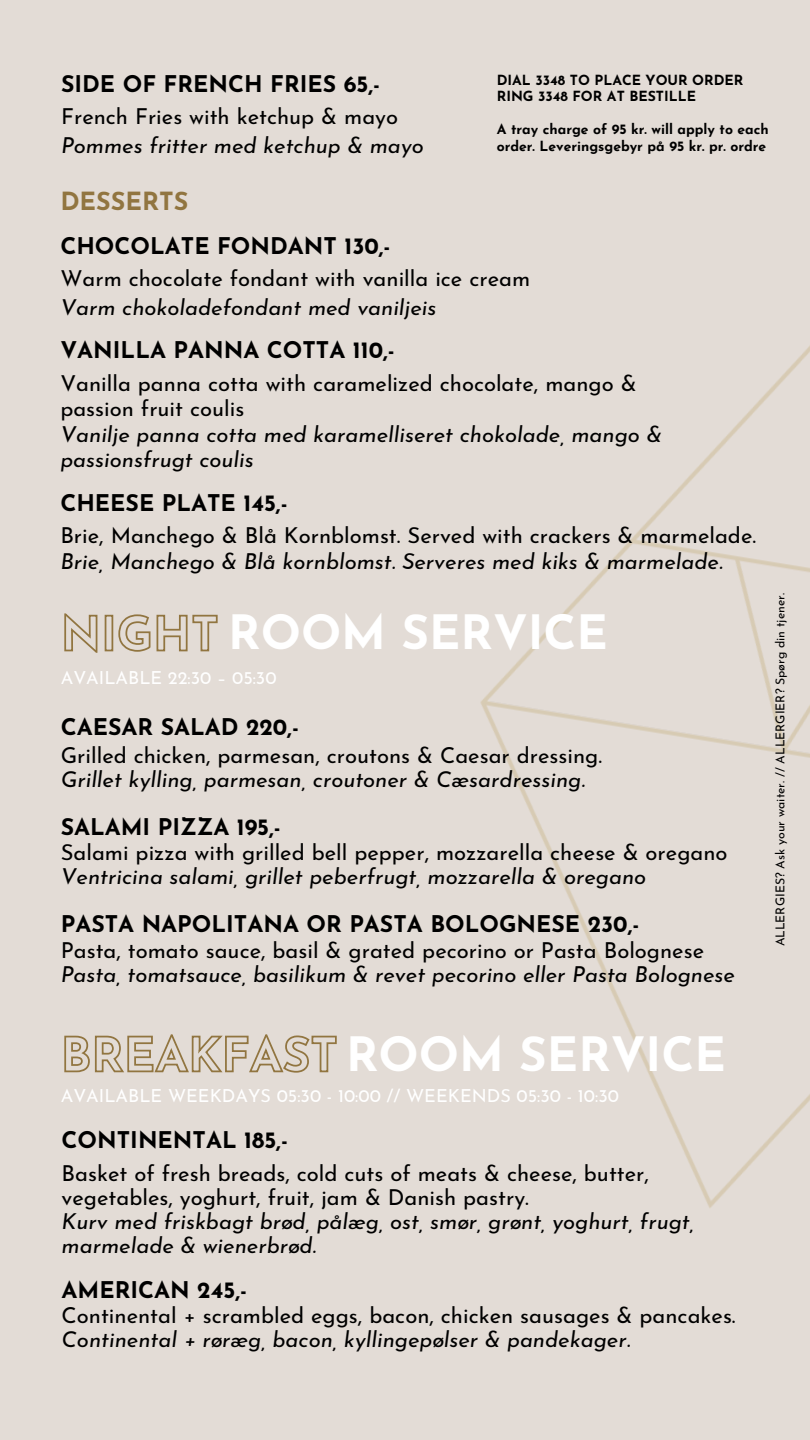
<style>
.page{position:relative;width:810px;height:1440px;background:#e3dcd6}
.page>*{position:absolute;margin:0;border:0;box-sizing:border-box;transform-origin:0 0}
.t1{font:700 47.3px "Josefin Sans";color:#fff}
.t2{font:700 25px "Josefin Sans";color:#917540}
.t3{font:700 23px "Josefin Sans";color:#000}
.t4{font:22px/24px "Josefin Sans";color:#000}
.t5{font:italic 22px/25.5px "Josefin Sans";color:#000}
.t6{font:18px "Josefin Sans";color:#fff}
.t7{font:700 14px/16.5px "Josefin Sans";color:#000}
.t8{font:12.3px "Josefin Sans";color:#000}
.s1{font-style:normal}
.s2{font-style:italic}
.s3{color:rgb(0 0 0/0)}
</style>
<div class="page">
<img style="left:480px;top:345px;width:330px;height:863px">
<svg style="left:64px;top:613px;width:154px;height:40px"></svg>
<svg style="left:64px;top:1034px;width:273px;height:39px"></svg>
<h2 class="t3" style="left:61px;top:75px;width:321px">SIDE OF FRENCH FRIES 65,-</h2>
<h3 class="t4" style="left:61px;top:106px;width:338px">French Fries with ketchup &amp; mayo</h3>
<h2 class="t5" style="left:61px;top:135px;width:364px">Pommes fritter med ketchup &amp; mayo</h2>
<h2 class="t7" style="left:497px;top:73px;width:248px">DIAL 3348 TO PLACE YOUR ORDER<br>RING 3348 FOR AT BESTILLE</h2>
<h3 class="t7" style="left:497px;top:122px;width:274px">A tray charge of 95 kr. will apply to each order. Leveringsgebyr på 95 kr. pr. ordre</h3>
<h2 class="t2" style="left:60px;top:191px;width:130px">DESSERTS</h2>
<h5 class="t3" style="left:60px;top:237px;width:332px">CHOCOLATE FONDANT 130,-</h5>
<h6 class="t4" style="left:60px;top:268px;width:471px">Warm chocolate fondant with vanilla ice cream</h6>
<h3 class="t5" style="left:60px;top:297px;width:378px">Varm chokoladefondant med vaniljeis</h3>
<h3 class="t3" style="left:60px;top:341px;width:336px">VANILLA PANNA COTTA 110,-</h3>
<h1 class="t5" style="left:60px;top:372px;width:603px"><span class="s1">Vanilla panna cotta with caramelized chocolate, mango &amp; passion fruit coulis<br></span>Vanilje panna cotta med karamelliseret chokolade, mango &amp; passionsfrugt coulis</h1>
<h1 class="t3" style="left:60px;top:494px;width:229px">CHEESE PLATE 145,-</h1>
<h4 class="t4" style="left:60px;top:526px;width:697px">Brie, Manchego &amp; Blå Kornblomst. Served with crackers &amp; marmelade.</h4>
<h2 class="t5" style="left:60px;top:550px;width:664px">Brie, Manchego &amp; Blå kornblomst. Serveres med kiks &amp; marmelade.</h2>
<h3 class="t1" style="left:228px;top:613px;width:381px">ROOM SERVICE</h3>
<p class="t6" style="left:61px;top:671px;width:217px">AVAILABLE 22:30 – 05:30</p>
<h1 class="t3" style="left:61px;top:717px;width:240px">CAESAR SALAD 220,-</h1>
<h2 class="t4" style="left:61px;top:746px;width:543px">Grilled chicken, parmesan, croutons &amp; Caesar dressing.<br><span class="s2">Grillet kylling, parmesan, croutoner &amp; Cæsardressing.</span></h2>
<h2 class="t3" style="left:61px;top:817px;width:222px">SALAMI PIZZA 195,-</h2>
<h3 class="t4" style="left:61px;top:843px;width:668px;line-height:23.2px">Salami pizza with grilled bell pepper, mozzarella cheese &amp; oregano<br><span class="s2">Ventricina salami, grillet peberfrugt, mozzarella &amp; oregano</span></h3>
<h3 class="t3" style="left:61px;top:915px;width:580px">PASTA NAPOLITANA OR PASTA BOLOGNESE 230,-</h3>
<h2 class="t5" style="left:61px;top:941px;width:676px;line-height:24px"><span class="s1">Pasta, tomato sauce, basil &amp; grated pecorino or Pasta Bolognese<br></span>Pasta, tomatsauce, basilikum &amp; revet pecorino eller Pasta Bolognese</h2>
<h3 class="t1" style="left:61px;top:1036px;width:667px"><span class="s3">BREAKFAST</span> ROOM SERVICE</h3>
<h4 class="t6" style="left:61px;top:1088px;width:560px">AVAILABLE WEEKDAYS 05:30 - 10:00 // WEEKENDS 05:30 - 10:30</h4>
<h3 class="t3" style="left:62px;top:1131px;width:228px">CONTINENTAL 185,-</h3>
<h2 class="t4" style="left:62px;top:1164px;width:634px">Basket of fresh breads, cold cuts of meats &amp; cheese, butter, vegetables, yoghurt, fruit, jam &amp; Danish pastry.<br><span class="s2">Kurv med friskbagt brød, pålæg, ost, smør, grønt, yoghurt, frugt, marmelade &amp; wienerbrød.</span></h2>
<h3 class="t3" style="left:62px;top:1280px;width:187px">AMERICAN 245,-</h3>
<h1 class="t4" style="left:62px;top:1306px;width:676px;line-height:23.2px">Continental + scrambled eggs, bacon, chicken sausages &amp; pancakes.<br><span class="s2">Continental + røræg, bacon, kyllingepølser &amp; pandekager.</span></h1>
<h3 class="t8" style="left:775px;top:946px;width:355px;rotate:-90deg">ALLERGIES? Ask your waiter. // ALLERGIER? Spørg din tjener.</h3>
</div>
